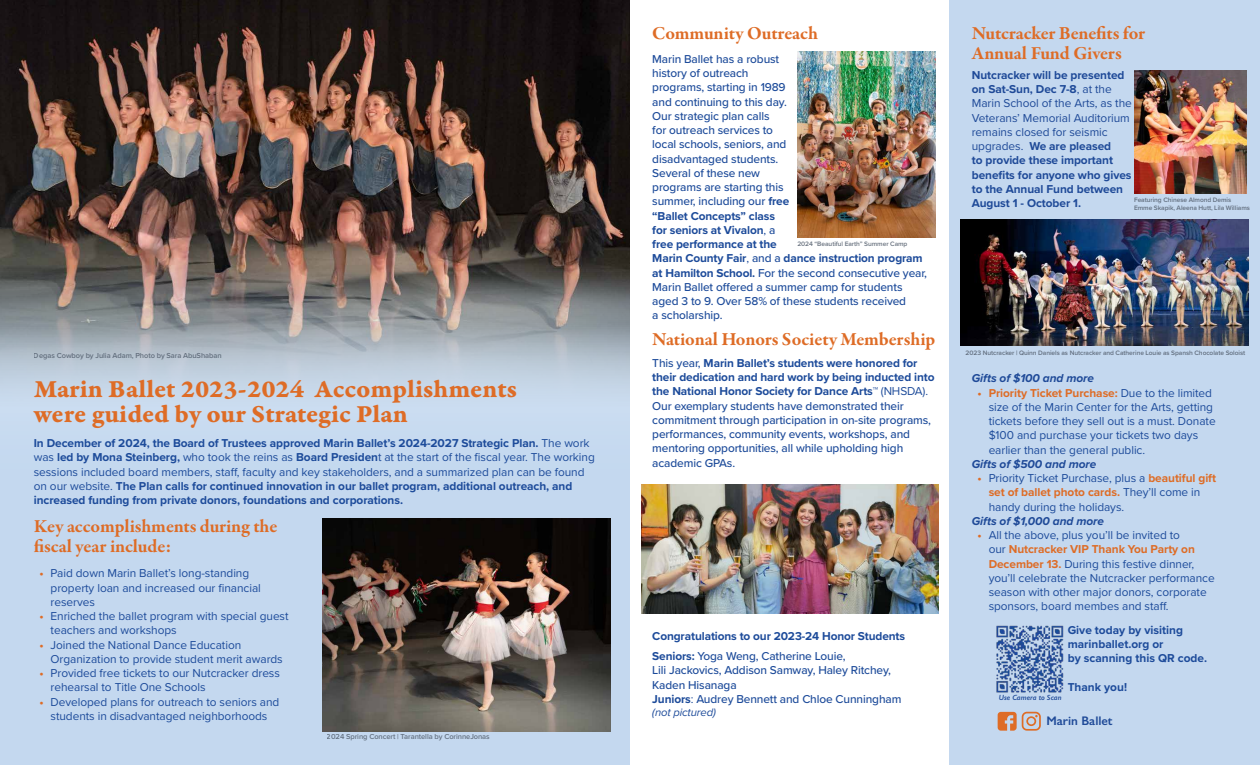
<style>
.page{position:relative;width:1260px;height:765px;background:#fff}
.page>*{position:absolute;margin:0;border:0;box-sizing:border-box;transform-origin:0 0}
.t1{font:26.25px/25px "Garamond Premr Pro Bd Capt";color:#de6c26}
.t2{font:700 18.75px/20px "Garamond Premr Pro";letter-spacing:-.01em;color:#de6c26}
.t3{font:600 12.5px "Gill Sans";color:#1f4a98}
.t4{font:500 11.88px/14.2px "Proxima Nova";letter-spacing:-.01em;color:#1d4b9a}
.t5{font:11.88px/14.2px "Proxima Nova";letter-spacing:-.005em;color:#1d4b9a}
.t6{font:700 11.88px/14.2px "Proxima Nova";letter-spacing:-.005em;color:#1d4b9a}
.t7{font:700 11.88px/14.2px "Proxima Nova";letter-spacing:-.005em;color:#1f4a98}
.t8{font:italic 700 11.88px "Proxima Nova";letter-spacing:-.005em;color:#1f4a98}
.t9{font:italic 11.25px "Proxima Nova";letter-spacing:-.01em;color:#1d4b9a}
.t10{font:600 7.5px "Proxima Nova";letter-spacing:-.01em;color:#54606f}
.t11{font:italic 600 7.5px "Gill Sans";color:#1f4a98}
.t12{font:600 6.62px/8px "Proxima Nova";letter-spacing:-.01em;color:#505b6a}
.s1{font-weight:400}
.s2{font-weight:700;color:#de6c26}
.s3{font-weight:700}
.s4{font-weight:500}
</style>
<div class="page">
<div style="left:949px;top:0;width:311px;height:765px;background:#c4d8ef"></div>
<img style="left:0;top:0;width:630px;height:265px">
<svg style="left:0;top:265px;width:630px;height:500px;background:#b9c6d7"></svg>
<svg style="left:998px;top:712px;width:43px;height:19px"></svg>
<img style="left:322px;top:518px;width:288px;height:213px">
<img style="left:960px;top:220px;width:289px;height:126px">
<img style="left:1135px;top:71px;width:112px;height:122px">
<img style="left:642px;top:484px;width:296px;height:130px">
<img style="left:797px;top:52px;width:138px;height:186px">
<img style="left:996px;top:626px;width:68px;height:67px">
<p class="t10" style="left:34px;top:350px;width:189px">Degas Cowboy by Julia Adam, Photo by Sara AbuShaban</p>
<h1 class="t1" style="left:34px;top:376px;width:485px">Marin Ballet 2023-2024 Accomplishments were guided by our Strategic Plan</h1>
<p class="t6" style="left:34px;top:436px;width:563px">In December of 2024, the Board of Trustees approved Marin Ballet’s 2024-2027 Strategic Plan. <span class="s1">The work was</span> led by Mona Steinberg, <span class="s1">who took the reins as</span> Board Presiden<span class="s1">t at the start of the fiscal year. The working sessions included board members, staff, faculty and key stakeholders, and a summarized plan can be found on our website.</span> The Plan calls for continued innovation in our ballet program, additional outreach, and increased funding from private donors, foundations and corporations.</p>
<h2 class="t2" style="left:34px;top:516px;width:245px">Key accomplishments during the fiscal year include:</h2>
<p class="t5" style="left:51px;top:566px;width:212px;text-indent:-11px"><span class="s2">•</span> Paid down Marin Ballet’s long-standing property loan and increased our financial reserves</p>
<p class="t5" style="left:51px;top:609px;width:239px;text-indent:-11px"><span class="s2">•</span> Enriched the ballet program with special guest teachers and workshops</p>
<p class="t5" style="left:51px;top:637px;width:234px;text-indent:-11px"><span class="s2">•</span> Joined the National Dance Education<br>Organization to provide student merit awards</p>
<p class="t5" style="left:51px;top:666px;width:231px;text-indent:-11px"><span class="s2">•</span> Provided free tickets to our Nutcracker dress rehearsal to Title One Schools</p>
<p class="t5" style="left:39px;top:694px;width:242px;text-align:center"><span class="s2">•</span> Developed plans for outreach to seniors and students in disadvantaged neighborhoods</p>
<p class="t10" style="left:327px;top:731px;width:165px">2024 Spring Concert | Tarantella by CorinneJonas</p>
<h2 class="t2" style="left:652px;top:23px;width:167px">Community Outreach</h2>
<p class="t4" style="left:652px;top:51px;width:276px">Marin Ballet has a robust<br>history of outreach<br>programs, starting in 1989<br>and continuing to this day.<br>Our strategic plan calls<br>for outreach services to<br>local schools, seniors, and<br>disadvantaged students.<br>Several of these new<br>programs are starting this<br>summer, including our <span class="s3">free<br>“Ballet Concepts” class<br>for seniors at Vivalon</span><span class="s1">,</span> a<br><span class="s3">free performance at the<br>Marin County Fair</span><span class="s1">,</span> and a <span class="s3">dance instruction program at Hamilton School.</span> For the second consecutive year,<br>Marin Ballet offered a summer camp for students aged 3 to 9. Over 58% of these students received<br>a scholarship.</p>
<p class="t12" style="left:797px;top:240px;width:112px">2024 “Beautiful Earth” Summer Camp</p>
<h2 class="t2" style="left:652px;top:329px;width:284px">National Honors Society Membership</h2>
<p class="t4" style="left:652px;top:355px;width:284px">This year, <span class="s3">Marin Ballet’s students were honored for their dedication and hard work by being inducted into the National Honor Society for Dance Arts™</span> <span class="s1">(NHSDA).<br></span>Our exemplary students have demonstrated their commitment through participation in on-site programs, performances, community events, workshops, and mentoring opportunities, all while upholding high academic GPAs.</p>
<p class="t6" style="left:652px;top:626px;width:254px;line-height:19.9px">Congratulations to our 2023-24 Honor Students<br>Seniors: <span class="s4">Yoga Weng, Catherine Louie,</span></p>
<p class="t4" style="left:652px;top:663px;width:251px">Lili Jackovics, Addison Samway, Haley Ritchey,<br>Kaden Hisanaga<br><span class="s3">Juniors</span><span class="s1">:</span> Audrey Bennett and Chloe Cunningham</p>
<p class="t9" style="left:652px;top:704px;width:65px">(not pictured)</p>
<h2 class="t2" style="left:972px;top:23px;width:175px">Nutcracker Benefits for<br>Annual Fund Givers</h2>
<p class="t7" style="left:972px;top:68px;width:162px">Nutcracker will be presented on Sat-Sun, Dec 7-8<span class="s1">, at the<br>Marin School of the Arts, as the<br>Veterans’ Memorial Auditorium remains closed for seismic upgrades.</span> We are pleased<br>to provide these important benefits for anyone who gives to the Annual Fund between<br>August 1 - October 1.</p>
<p class="t12" style="left:1134px;top:196px;width:117px">Featuring Chinese Almond Demis<br>Emme Skapik, Aleena Hutt, Lila Williams</p>
<p class="t12" style="left:966px;top:349px;width:281px">2023 Nutcracker | Quinn Daniels as Nutcracker and Catherine Louie as Spansh Chocolate Soloist</p>
<p class="t8" style="left:972px;top:369px;width:124px">Gifts of $100 and more</p>
<p class="t5" style="left:989px;top:385px;width:229px;text-indent:-11px"><span class="s2">• Priority Ticket Purchase:</span> Due to the limited size of the Marin Center for the Arts, getting tickets before they sell out is a must. Donate $100 and purchase your tickets two days earlier than the general public.</p>
<p class="t8" style="left:972px;top:455px;width:126px">Gifts of $500 and more</p>
<p class="t5" style="left:989px;top:470px;width:229px;text-indent:-11px"><span class="s2">•</span> Priority Ticket Purchase, plus a <span class="s2">beautiful gift set of ballet photo cards.</span> They’ll come in handy during the holidays.</p>
<p class="t8" style="left:972px;top:512px;width:134px">Gifts of $1,000 and more</p>
<p class="t5" style="left:989px;top:527px;width:228px;text-indent:-11px"><span class="s2">•</span> All the above, plus you’ll be invited to<br>our <span class="s2">Nutcracker VIP Thank You Party on December 13.</span> During this festive dinner, you’ll celebrate the Nutcracker performance season with other major donors, corporate sponsors, board membes and staff.</p>
<p class="t6" style="left:1068px;top:623px;width:141px">Give today by visiting marinballet.org or<br>by scanning this QR code.</p>
<p class="t6" style="left:1068px;top:680px;width:61px">Thank you!</p>
<p class="t11" style="left:999px;top:693px;width:64px">Use Camera to Scan</p>
<p class="t3" style="left:1046px;top:713px;width:68px">Marin Ballet</p>
</div>
